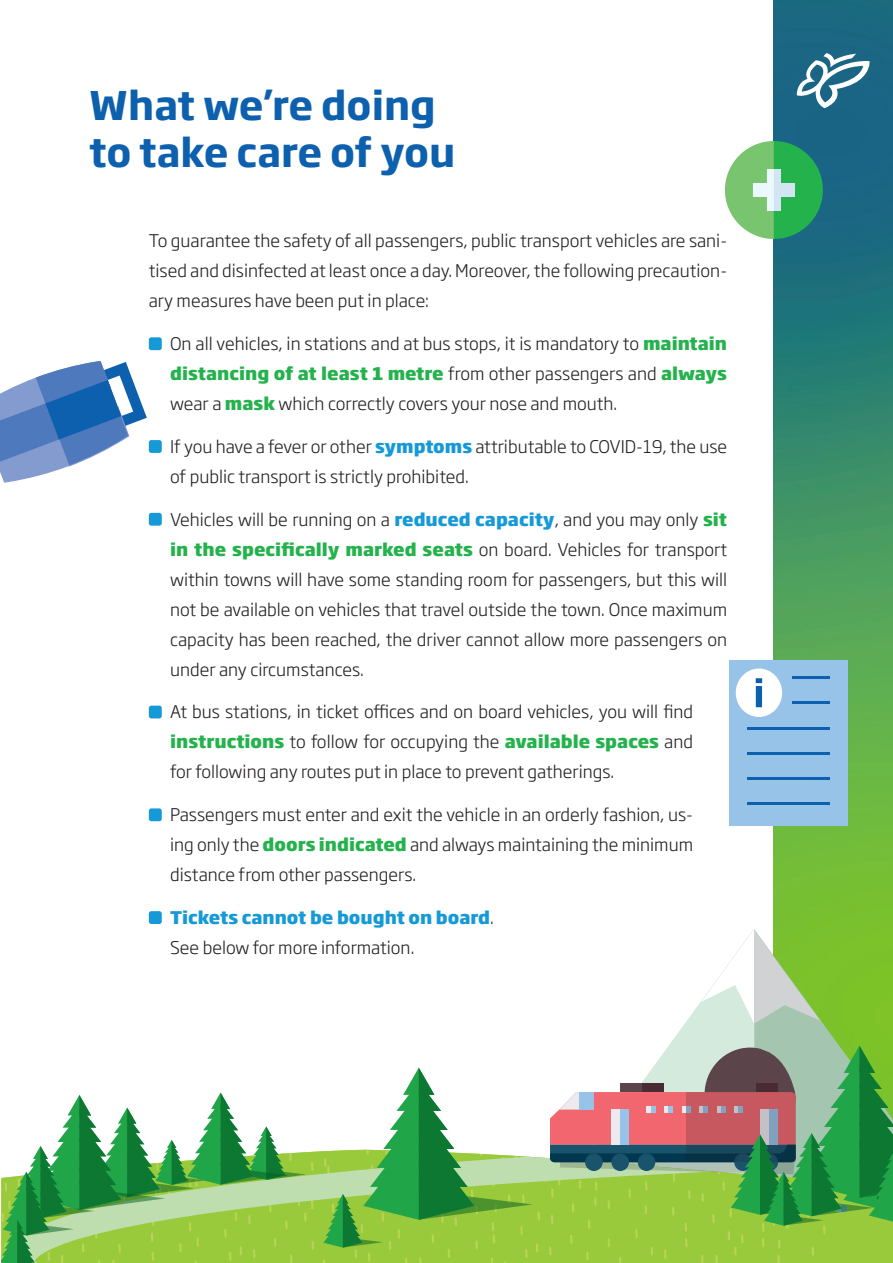
<style>
.page{position:relative;width:893px;height:1263px;background:#fff}
.page>*{position:absolute;margin:0;border:0;box-sizing:border-box;transform-origin:0 0}
._01_Corpo_testo{font:700 39px/46.8px "Soho Gothic Pro";color:#0d60ae}
._02_Elenco{font:300 17.25px/30px "Soho Gothic Pro";color:#231f20;text-align:justify}
._01_Corpo_testo-2{font:300 17.25px/30px "Soho Gothic Pro";color:#231f20;text-align:justify}
._02_Elenco-2{font:800 17.25px/30px "Soho Gothic Pro";color:#1599d7}
.s1{font-weight:800;color:#23b24b}
.s2{font-weight:800;color:#1599d7}
.s3{font-weight:300;color:#231f20}
</style>
<div class="page">
<img style="left:774px;top:0;width:119px;height:929px">
<svg style="left:797px;top:53px;width:72px;height:55px"></svg>
<svg style="left:0;top:361px;width:147px;height:122px"></svg>
<div style="left:729px;top:660px;width:118px;height:165px;background:#97c3e8"></div>
<hr style="left:792px;top:676px;width:38px;height:3px;background:#0d60ae">
<hr style="left:792px;top:701px;width:38px;height:3px;background:#0d60ae">
<hr style="left:747px;top:726px;width:83px;height:3px;background:#0d60ae">
<hr style="left:747px;top:752px;width:83px;height:3px;background:#0d60ae">
<hr style="left:747px;top:777px;width:83px;height:3px;background:#0d60ae">
<hr style="left:747px;top:802px;width:83px;height:3px;background:#0d60ae">
<div style="left:736px;top:668px;width:46px;height:49px;background:#fff;border-radius:50%"></div>
<svg style="left:756px;top:678px;width:6px;height:29px"></svg>
<svg style="left:725px;top:141px;width:98px;height:98px;background:#6abe82"></svg>
<svg style="left:2px;top:929px;width:891px;height:334px"></svg>
<div style="left:149px;top:337px;width:13px;height:13px;background:#1599d7;border-radius:3px"></div>
<div style="left:149px;top:440px;width:13px;height:13px;background:#1599d7;border-radius:3px"></div>
<div style="left:149px;top:513px;width:13px;height:13px;background:#1599d7;border-radius:3px"></div>
<div style="left:149px;top:706px;width:13px;height:12px;background:#1599d7;border-radius:3px"></div>
<div style="left:149px;top:808px;width:13px;height:13px;background:#1599d7;border-radius:3px"></div>
<div style="left:149px;top:911px;width:13px;height:13px;background:#1599d7;border-radius:3px"></div>
<p class="_01_Corpo_testo" style="left:89px;top:80px;width:368px">What we’re doing to take care of you</p>
<p class="_01_Corpo_testo-2" style="left:149px;top:225px;width:580px">To guarantee the safety of all passengers, public transport vehicles are sani&shy;tised and disinfected at least once a day. Moreover, the following precaution&shy;ary measures have been put in place:</p>
<p class="_02_Elenco" style="left:170px;top:328px;width:559px">On all vehicles, in stations and at bus stops, it is mandatory to <span class="s1">maintain distancing of at least 1 metre</span> from other passengers and <span class="s1">always </span>wear a <span class="s1">mask</span> which correctly covers your nose and mouth.</p>
<p class="_02_Elenco" style="left:170px;top:430px;width:559px">If you have a fever or other <span class="s2">symptoms</span> attributable to COVID-19, the use of public transport is strictly prohibited.</p>
<p class="_02_Elenco" style="left:170px;top:503px;width:559px">Vehicles will be running on a <span class="s2">reduced capacity</span>, and you may only <span class="s1">sit in the specifically marked seats</span> on board. Vehicles for transport within towns will have some standing room for passengers, but this will not be available on vehicles that travel outside the town. Once maximum capacity has been reached, the driver cannot allow more passengers on under any circumstances.</p>
<p class="_02_Elenco" style="left:170px;top:696px;width:525px">At bus stations, in ticket offices and on board vehicles, you will find <span class="s1">instructions</span> to follow for occupying the <span class="s1">available spaces</span> and for following any routes put in place to prevent gatherings.</p>
<p class="_02_Elenco" style="left:170px;top:799px;width:525px">Passengers must enter and exit the vehicle in an orderly fashion, us&shy;ing only the <span class="s1">doors indicated</span> and always maintaining the minimum distance from other passengers.</p>
<p class="_02_Elenco-2" style="left:170px;top:901px;width:325px">Tickets cannot be bought on board<span class="s3">.<br>See below for more information.</span></p>
</div>
